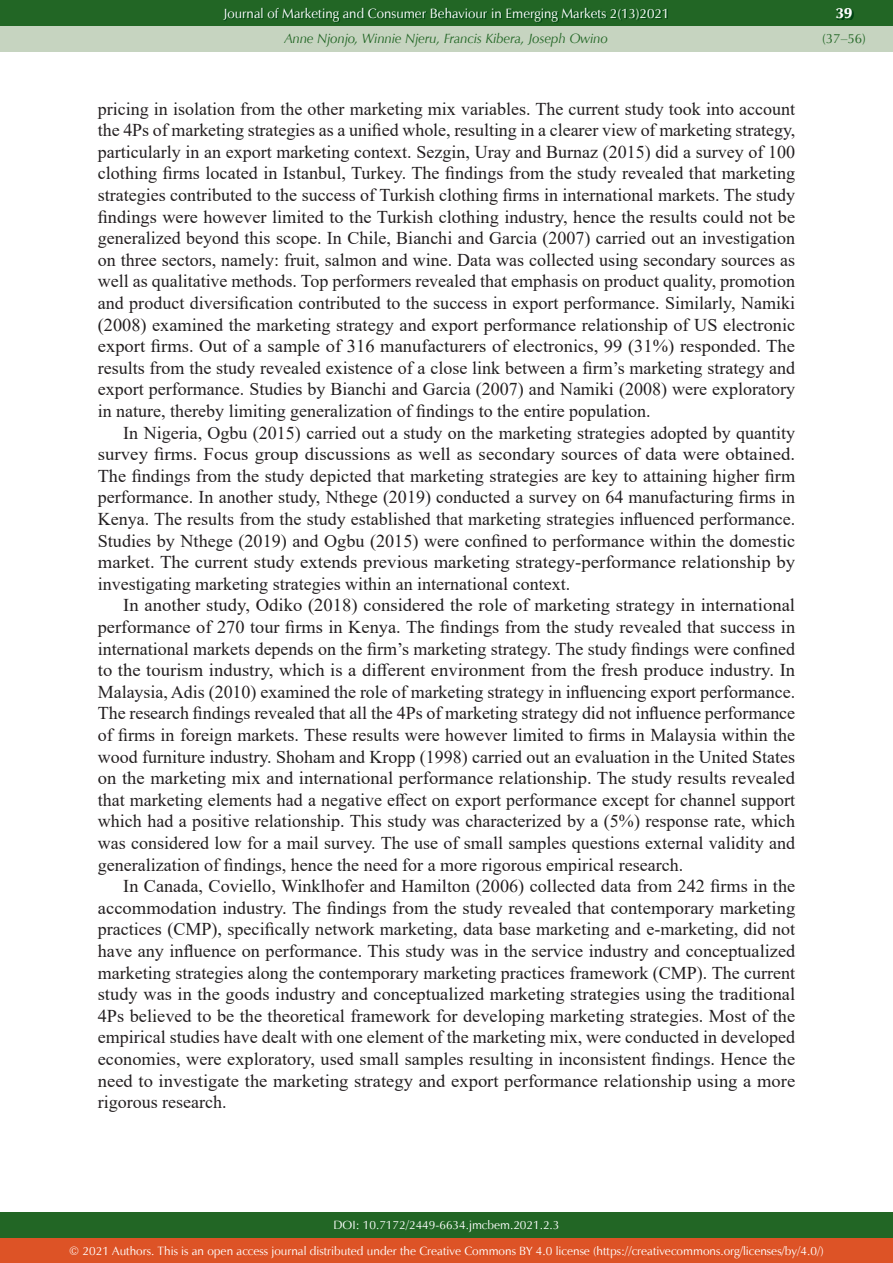
<style>
.page{position:relative;width:893px;height:1263px;background:#fff}
.page>*{position:absolute;margin:0;border:0;box-sizing:border-box;transform-origin:0 0}
.t1{font:18px/21.6px "Times New Roman";color:#231f20;text-align:justify}
.t2{font:15px "Zapf Humnst Ult EU";color:#fff}
.t3{font:13.5px "Zapf Humnst EU";color:#fff}
.t4{font:italic 13.5px "Zapf Humnst EU";color:#226625}
.t5{font:13.5px "Zapf Humnst EU";color:#226625}
.t6{font:12px "Zapf Humnst EU";color:#fff}
</style>
<div class="page">
<div style="left:0;top:0;width:893px;height:51px;background:#c6d4c0"></div>
<div style="left:0;top:1237px;width:893px;height:26px;background:#dd5326"></div>
<div style="left:0;top:1212px;width:893px;height:25px;background:#226625"></div>
<div style="left:0;top:0;width:893px;height:26px;background:#226625"></div>
<img style="left:224px;top:9px;width:443px;height:14px">
<img style="left:837px;top:10px;width:16px;height:10px">
<p class="t3" style="left:224px;top:5px;width:447px">Journal of Marketing and Consumer Behaviour in Emerging Markets 2(13)2021</p>
<p class="t4" style="left:285px;top:30px;width:325px">Anne Njonjo, Winnie Njeru, Francis Kibera, Joseph Owino</p>
<p class="t1" style="left:98px;top:98px;width:699px">pricing in isolation from the other marketing mix variables. The current study took into account the 4Ps of marketing strategies as a unified whole, resulting in a clearer view of marketing strategy, particularly in an export marketing context. Sezgin, Uray and Burnaz (2015) did a survey of 100 clothing firms located in Istanbul, Turkey. The findings from the study revealed that marketing strategies contributed to the success of Turkish clothing firms in international markets. The study findings were however limited to the Turkish clothing industry, hence the results could not be generalized beyond this scope. In Chile, Bianchi and Garcia (2007) carried out an investigation on three sectors, namely: fruit, salmon and wine. Data was collected using secondary sources as well as qualitative methods. Top performers revealed that emphasis on product quality, promotion and product diversification contributed to the success in export performance. Similarly, Namiki (2008) examined the marketing strategy and export performance relationship of US electronic export firms. Out of a sample of 316 manufacturers of electronics, 99 (31%) responded. The results from the study revealed existence of a close link between a firm’s marketing strategy and export performance. Studies by Bianchi and Garcia (2007) and Namiki (2008) were exploratory in nature, thereby limiting generalization of findings to the entire population.</p>
<p class="t1" style="left:98px;top:422px;width:699px;text-indent:26px">In Nigeria, Ogbu (2015) carried out a study on the marketing strategies adopted by quantity survey firms. Focus group discussions as well as secondary sources of data were obtained.<br>The findings from the study depicted that marketing strategies are key to attaining higher firm performance. In another study, Nthege (2019) conducted a survey on 64 manufacturing firms in Kenya. The results from the study established that marketing strategies influenced performance.<br>Studies by Nthege (2019) and Ogbu (2015) were confined to performance within the domestic market. The current study extends previous marketing strategy-performance relationship by investigating marketing strategies within an international context.</p>
<p class="t1" style="left:98px;top:594px;width:699px;text-indent:26px">In another study, Odiko (2018) considered the role of marketing strategy in international performance of 270 tour firms in Kenya. The findings from the study revealed that success in international markets depends on the firm’s marketing strategy. The study findings were confined to the tourism industry, which is a different environment from the fresh produce industry. In Malaysia, Adis (2010) examined the role of marketing strategy in influencing export performance.<br>The research findings revealed that all the 4Ps of marketing strategy did not influence performance of firms in foreign markets. These results were however limited to firms in Malaysia within the wood furniture industry. Shoham and Kropp (1998) carried out an evaluation in the United States on the marketing mix and international performance relationship. The study results revealed that marketing elements had a negative effect on export performance except for channel support which had a positive relationship. This study was characterized by a (5%) response rate, which was considered low for a mail survey. The use of small samples questions external validity and generalization of findings, hence the need for a more rigorous empirical research.</p>
<p class="t1" style="left:98px;top:875px;width:699px;text-indent:26px">In Canada, Coviello, Winklhofer and Hamilton (2006) collected data from 242 firms in the accommodation industry. The findings from the study revealed that contemporary marketing practices (CMP), specifically network marketing, data base marketing and e-marketing, did not have any influence on performance. This study was in the service industry and conceptualized marketing strategies along the contemporary marketing practices framework (CMP). The current study was in the goods industry and conceptualized marketing strategies using the traditional 4Ps believed to be the theoretical framework for developing marketing strategies. Most of the empirical studies have dealt with one element of the marketing mix, were conducted in developed economies, were exploratory, used small samples resulting in inconsistent findings. Hence the need to investigate the marketing strategy and export performance relationship using a more rigorous research.</p>
<p class="t2" style="left:836px;top:4px;width:18px">39</p>
<p class="t5" style="left:822px;top:30px;width:45px">(37–56)</p>
<p class="t6" style="left:333px;top:1218px;width:227px">DOI: 10.7172/2449-6634.jmcbem.2021.2.3</p>
<p class="t6" style="left:69px;top:1243px;width:756px">© 2021 Authors. This is an open access journal distributed under the Creative Commons BY 4.0 license (https://creativecommons.org/licenses/by/4.0/)</p>
</div>
